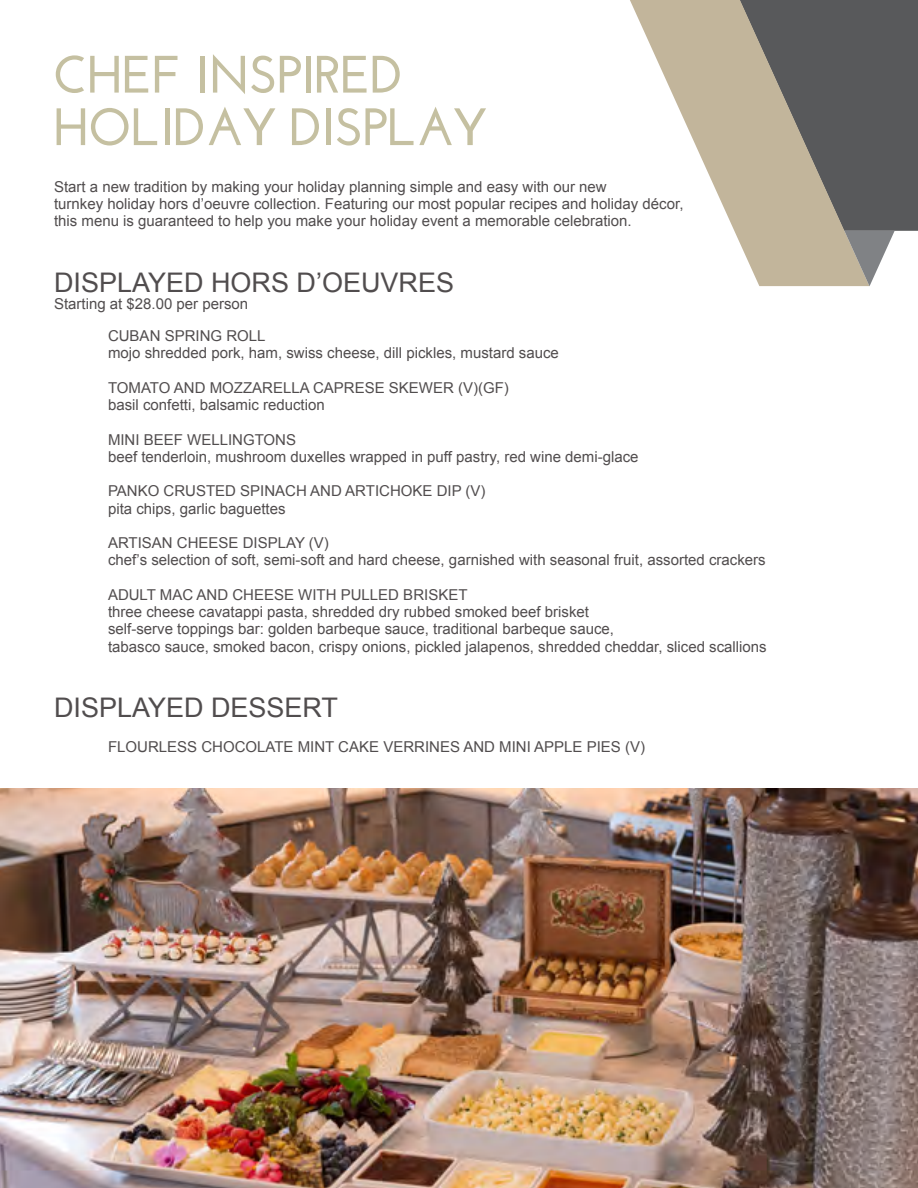
<style>
.page{position:relative;width:918px;height:1188px;background:#fff}
.page>*{position:absolute;margin:0;border:0;box-sizing:border-box;transform-origin:0 0}
.t1{font:700 52.5px/52.5px "Josefin Sans";letter-spacing:-.03em;color:#c5c0a1}
.t2{font:27px "Arial";color:#514d4e}
.t3{font:15px/17.2px "Arial";color:#514d4e}
</style>
<div class="page">
<svg style="left:630px;top:0;width:110px;height:243px"></svg>
<svg style="left:740px;top:0;width:178px;height:286px"></svg>
<img style="left:0;top:788px;width:918px;height:400px">
<h1 class="t1" style="left:52px;top:48px;width:436px">CHEF INSPIRED<br>HOLIDAY DISPLAY</h1>
<p class="t3" style="left:54px;top:178px;width:631px">Start a new tradition by making your holiday planning simple and easy with our new<br>turnkey holiday hors d’oeuvre collection. Featuring our most popular recipes and holiday décor, this menu is guaranteed to help you make your holiday event a memorable celebration.</p>
<h2 class="t2" style="left:54px;top:265px;width:402px">DISPLAYED HORS D’OEUVRES</h2>
<p class="t3" style="left:108px;top:288px;width:159px;line-height:32.2px;text-indent:-54px">Starting at $28.00 per person<br>CUBAN SPRING ROLL</p>
<p class="t3" style="left:108px;top:345px;width:452px">mojo shredded pork, ham, swiss cheese, dill pickles, mustard sauce</p>
<p class="t3" style="left:108px;top:379px;width:402px">TOMATO AND MOZZARELLA CAPRESE SKEWER (V)(GF) basil confetti, balsamic reduction</p>
<p class="t3" style="left:108px;top:431px;width:532px">MINI BEEF WELLINGTONS<br>beef tenderloin, mushroom duxelles wrapped in puff pastry, red wine demi-glace</p>
<p class="t3" style="left:108px;top:483px;width:379px">PANKO CRUSTED SPINACH AND ARTICHOKE DIP (V) pita chips, garlic baguettes</p>
<p class="t3" style="left:108px;top:534px;width:659px">ARTISAN CHEESE DISPLAY (V)<br>chef’s selection of soft, semi-soft and hard cheese, garnished with seasonal fruit, assorted crackers</p>
<p class="t3" style="left:108px;top:586px;width:660px">ADULT MAC AND CHEESE WITH PULLED BRISKET<br>three cheese cavatappi pasta, shredded dry rubbed smoked beef brisket<br>self-serve toppings bar: golden barbeque sauce, traditional barbeque sauce,<br>tabasco sauce, smoked bacon, crispy onions, pickled jalapenos, shredded cheddar, sliced scallions</p>
<h2 class="t2" style="left:54px;top:690px;width:286px">DISPLAYED DESSERT</h2>
<p class="t3" style="left:108px;top:738px;width:539px">FLOURLESS CHOCOLATE MINT CAKE VERRINES AND MINI APPLE PIES (V)</p>
</div>
